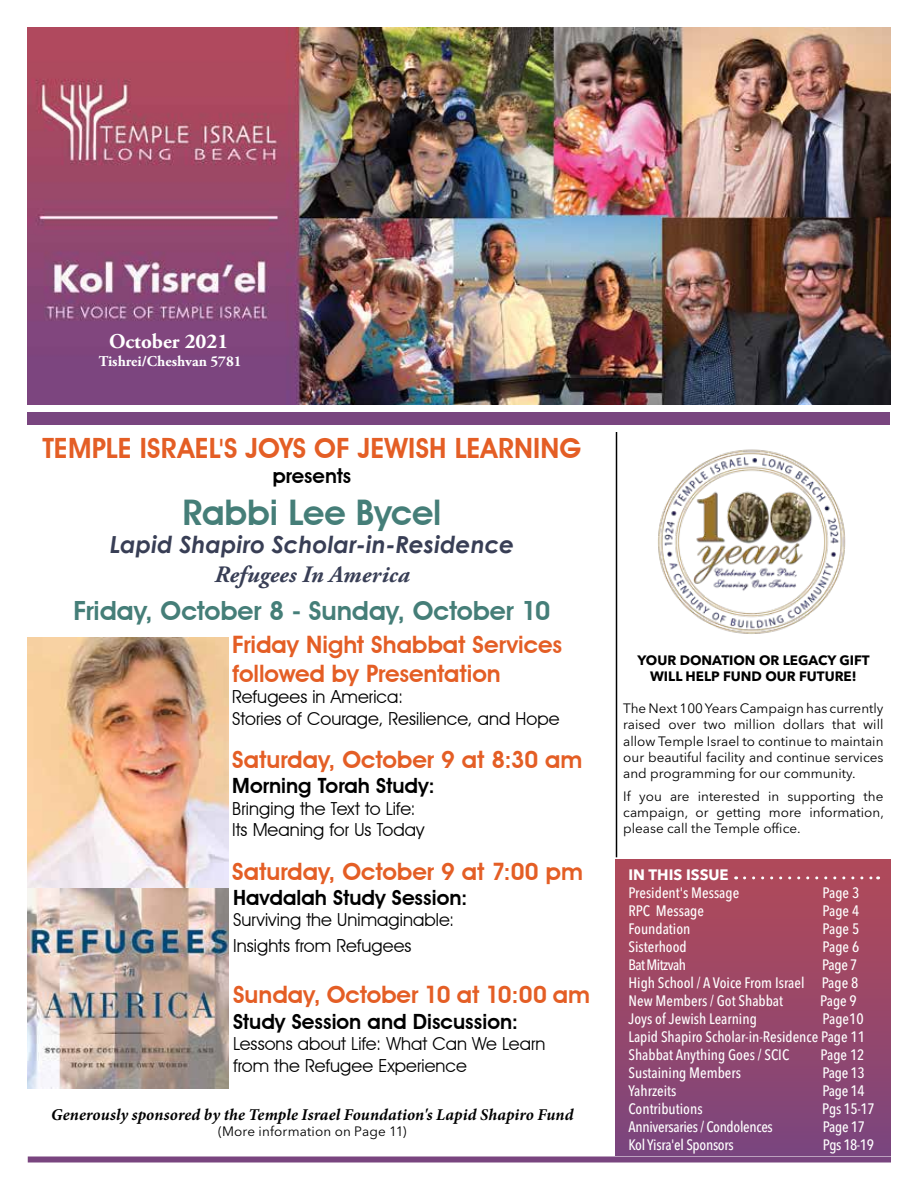
<style>
.page{position:relative;width:918px;height:1188px;background:#fff}
.page>*{position:absolute;margin:0;border:0;box-sizing:border-box;transform-origin:0 0}
.t1{font:600 35.25px "Advantage";letter-spacing:-.005em;color:#457e78}
.t2{font:600 27.9px "Advantage";letter-spacing:.005em;color:#e45e25}
.t3{font:600 26.4px "Advantage";color:#457e78}
.t4{font:600 24px/28.8px "Advantage";color:#e45e25}
.t5{font:italic 700 23.55px "Century Gothic";color:#383e55}
.t6{font:italic 700 23.55px "Adobe Garamond Pro";letter-spacing:.01em;color:#383e55}
.t7{font:600 21px "Advantage";color:#000}
.t8{font:700 21px "Adobe Garamond Pro";color:#fff}
.t9{font:600 20.55px "Advantage";letter-spacing:-.005em;color:#000}
.t10{font:18px/21.6px "Advantage";color:#000}
.t11{font:italic 700 16.5px "Minion Pro";letter-spacing:.005em;color:#000}
.t12{font:500 condensed 15px/18px "Avenir Next LT Pro";color:#fff;text-align:justify}
.t13{font:500 condensed 15px "Avenir Next LT Pro";letter-spacing:-.02em;color:#fff}
.t14{font:700 15px "Adobe Garamond Pro";color:#fff}
.t15{font:700 15px "Avenir Next LT Pro";color:#fff}
.t16{font:500 condensed 15px "Avenir Next LT Pro";letter-spacing:-.04em;color:#fff}
.t17{font:13.5px/16.2px "Avenir Next LT Pro";color:#000;text-align:justify}
.t18{font:700 13.5px/16.2px "Avenir Next LT Pro";color:#000;text-align:center}
</style>
<div class="page">
<img style="left:27px;top:27px;width:864px;height:378px">
<div style="left:28px;top:412px;width:862px;height:12px;background:#79457f"></div>
<div style="left:28px;top:1156px;width:863px;height:6px;background:#79457f"></div>
<div style="left:616px;top:860px;width:275px;height:296px;background:linear-gradient(to bottom,#b34a57,#7c457d)"></div>
<svg style="left:745px;top:876px;width:134px;height:3px"></svg>
<img style="left:658px;top:449px;width:188px;height:185px">
<hr style="left:616px;top:432px;width:1px;height:425px;background:#000">
<img style="left:27px;top:638px;width:201px;height:450px">
<h3 class="t8" style="left:109px;top:329px;width:121px">October 2021</h3>
<p class="t14" style="left:99px;top:352px;width:144px">Tishrei/Cheshvan 5781</p>
<h2 class="t2" style="left:42px;top:432px;width:541px">TEMPLE ISRAEL'S JOYS OF JEWISH LEARNING</h2>
<h3 class="t9" style="left:273px;top:463px;width:80px">presents</h3>
<h1 class="t1" style="left:182px;top:492px;width:261px">Rabbi Lee Bycel</h1>
<h3 class="t5" style="left:110px;top:527px;width:406px">Lapid Shapiro Scholar-in-Residence</h3>
<h3 class="t6" style="left:214px;top:561px;width:197px">Refugees In America</h3>
<h3 class="t3" style="left:74px;top:595px;width:478px">Friday, October 8 - Sunday, October 10</h3>
<h3 class="t4" style="left:232px;top:630px;width:331px">Friday Night Shabbat Services followed by Presentation</h3>
<p class="t10" style="left:232px;top:686px;width:329px">Refugees in America:<br>Stories of Courage, Resilience, and Hope</p>
<h3 class="t4" style="left:232px;top:745px;width:352px">Saturday, October 9 at 8:30 am</h3>
<h3 class="t7" style="left:232px;top:773px;width:204px">Morning Torah Study:</h3>
<p class="t10" style="left:232px;top:798px;width:194px">Bringing the Text to Life:<br>Its Meaning for Us Today</p>
<h3 class="t4" style="left:232px;top:857px;width:352px">Saturday, October 9 at 7:00 pm</h3>
<h3 class="t7" style="left:233px;top:885px;width:236px">Havdalah Study Session:</h3>
<p class="t10" style="left:233px;top:907px;width:223px;line-height:25.2px">Surviving the Unimaginable:<br>Insights from Refugees</p>
<h3 class="t4" style="left:233px;top:980px;width:359px">Sunday, October 10 at 10:00 am</h3>
<h3 class="t7" style="left:233px;top:1009px;width:287px">Study Session and Discussion:</h3>
<p class="t10" style="left:233px;top:1033px;width:314px">Lessons about Life: What Can We Learn from the Refugee Experience</p>
<p class="t11" style="left:51px;top:1103px;width:524px">Generously sponsored by the Temple Israel Foundation's Lapid Shapiro Fund</p>
<p class="t17" style="left:218px;top:1123px;width:190px">(More information on Page 11)</p>
<p class="t18" style="left:637px;top:652px;width:234px">YOUR DONATION OR LEGACY GIFT<br>WILL HELP FUND OUR FUTURE!</p>
<p class="t17" style="left:623px;top:700px;width:262px">The Next 100 Years Campaign has currently raised over two million dollars that will allow Temple Israel to continue to maintain our beautiful facility and continue services and programming for our community.</p>
<p class="t17" style="left:623px;top:788px;width:262px">If you are interested in supporting the campaign, or getting more information, please call the Temple office.</p>
<p class="t15" style="left:628px;top:865px;width:102px">IN THIS ISSUE</p>
<p class="t12" style="left:628px;top:884px;width:112px">President's Message</p>
<p class="t12" style="left:823px;top:884px;width:38px">Page 3</p>
<p class="t12" style="left:628px;top:902px;width:77px">RPC Message</p>
<p class="t12" style="left:823px;top:902px;width:38px">Page 4</p>
<p class="t12" style="left:628px;top:920px;width:63px">Foundation</p>
<p class="t12" style="left:823px;top:920px;width:38px">Page 5</p>
<p class="t12" style="left:628px;top:938px;width:60px">Sisterhood</p>
<p class="t12" style="left:823px;top:938px;width:38px">Page 6</p>
<p class="t16" style="left:628px;top:956px;width:59px">Bat Mitzvah</p>
<p class="t12" style="left:628px;top:956px;width:231px;text-indent:194px">Page 7<br>High School / A Voice From Israel Page 8<br>New Members / Got Shabbat</p>
<p class="t12" style="left:820px;top:992px;width:38px">Page 9</p>
<p class="t12" style="left:628px;top:1010px;width:130px">Joys of Jewish Learning</p>
<p class="t12" style="left:628px;top:1010px;width:238px;text-indent:194px">Page10<br>Lapid Shapiro Scholar-in-Residence Page 11<br>Shabbat Anything Goes / SCIC</p>
<p class="t12" style="left:821px;top:1046px;width:45px">Page 12</p>
<p class="t12" style="left:628px;top:1064px;width:114px">Sustaining Members</p>
<p class="t12" style="left:823px;top:1064px;width:44px">Page 13</p>
<p class="t12" style="left:628px;top:1082px;width:50px">Yahrzeits</p>
<p class="t12" style="left:823px;top:1082px;width:44px">Page 14</p>
<p class="t12" style="left:628px;top:1100px;width:76px">Contributions</p>
<p class="t12" style="left:822px;top:1100px;width:54px">Pgs 15-17</p>
<p class="t13" style="left:628px;top:1118px;width:146px">Anniversaries / Condolences</p>
<p class="t12" style="left:823px;top:1118px;width:44px">Page 17</p>
<p class="t13" style="left:628px;top:1136px;width:107px">Kol Yisra'el Sponsors</p>
<p class="t12" style="left:823px;top:1136px;width:53px">Pgs 18-19</p>
</div>
